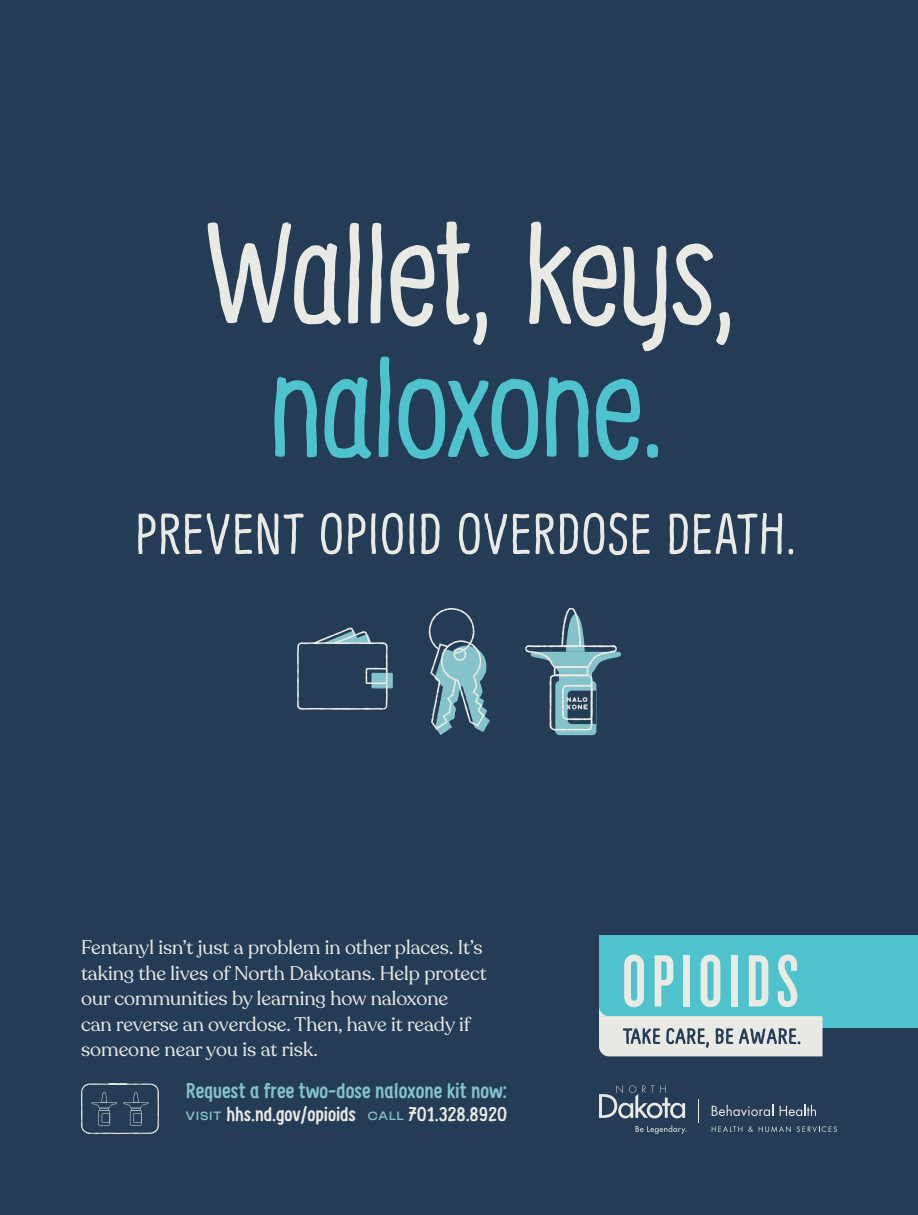
<style>
.page{position:relative;width:918px;height:1215px;background:#253c56}
.page>*{position:absolute;margin:0;border:0;box-sizing:border-box;transform-origin:0 0}
.t1{font:condensed 141.15px "Supernettcn";letter-spacing:-.03em;color:#e9eae4}
.t2{font:condensed 141.15px "Supernettcn";letter-spacing:-.03em;color:#4fc3cd}
.t3{font:condensed 57px "Supernettcn";letter-spacing:.02em;color:#e9eae4}
.t4{font:700 condensed 21px "Supernettcn";color:#83c3c9}
.t5{font:19.5px/25.5px "Recoleta";color:#e9eae4}
.t6{font:700 condensed 19.5px "Supernettcn";color:#e9eae4}
.s1{font-family:"Belfast Grotesk";font-weight:600;font-stretch:normal;font-size:12px;color:#83c3c9}
</style>
<div class="page">
<div style="left:599px;top:935px;width:319px;height:92px;background:#4fc3cd"></div>
<svg style="left:599px;top:955px;width:224px;height:101px"></svg>
<svg style="left:698px;top:1099px;width:1px;height:23px"></svg>
<svg style="left:636px;top:1125px;width:51px;height:9px"></svg>
<svg style="left:599px;top:1085px;width:86px;height:33px"></svg>
<svg style="left:712px;top:1105px;width:61px;height:11px"></svg>
<svg style="left:780px;top:1105px;width:36px;height:11px"></svg>
<svg style="left:712px;top:1126px;width:30px;height:6px"></svg>
<svg style="left:748px;top:1126px;width:5px;height:6px"></svg>
<svg style="left:759px;top:1126px;width:32px;height:6px"></svg>
<svg style="left:797px;top:1126px;width:40px;height:6px"></svg>
<div style="left:372px;top:673px;width:20px;height:15px;background:#83c3c9"></div>
<div style="left:371px;top:673px;width:22px;height:15px;border:1px solid #83c3c9"></div>
<svg style="left:297px;top:628px;width:91px;height:82px"></svg>
<svg style="left:429px;top:608px;width:61px;height:127px"></svg>
<div style="left:555px;top:681px;width:41px;height:54px;background:#83c3c9;border-radius:4px"></div>
<svg style="left:525px;top:608px;width:96px;height:123px"></svg>
<svg style="left:81px;top:1083px;width:78px;height:51px"></svg>
<h1 class="t1" style="left:204px;top:180px;width:533px">Wallet, keys,</h1>
<h1 class="t2" style="left:268px;top:313px;width:398px">naloxone.</h1>
<h2 class="t3" style="left:135px;top:496px;width:662px">PREVENT OPIOID OVERDOSE DEATH.</h2>
<p class="t5" style="left:81px;top:935px;width:407px">Fentanyl isn’t just a problem in other places. It’s taking the lives of North Dakotans. Help protect our communities by learning how naloxone<br>can reverse an overdose. Then, have it ready if someone near you is at risk.</p>
<p class="t4" style="left:186px;top:1076px;width:323px">Request a free two-dose naloxone kit now:</p>
<p class="t6" style="left:186px;top:1101px;width:323px"><span class="s1">VISIT</span> hhs.nd.gov/opioids <span class="s1">CALL</span> 701.328.8920</p>
</div>
